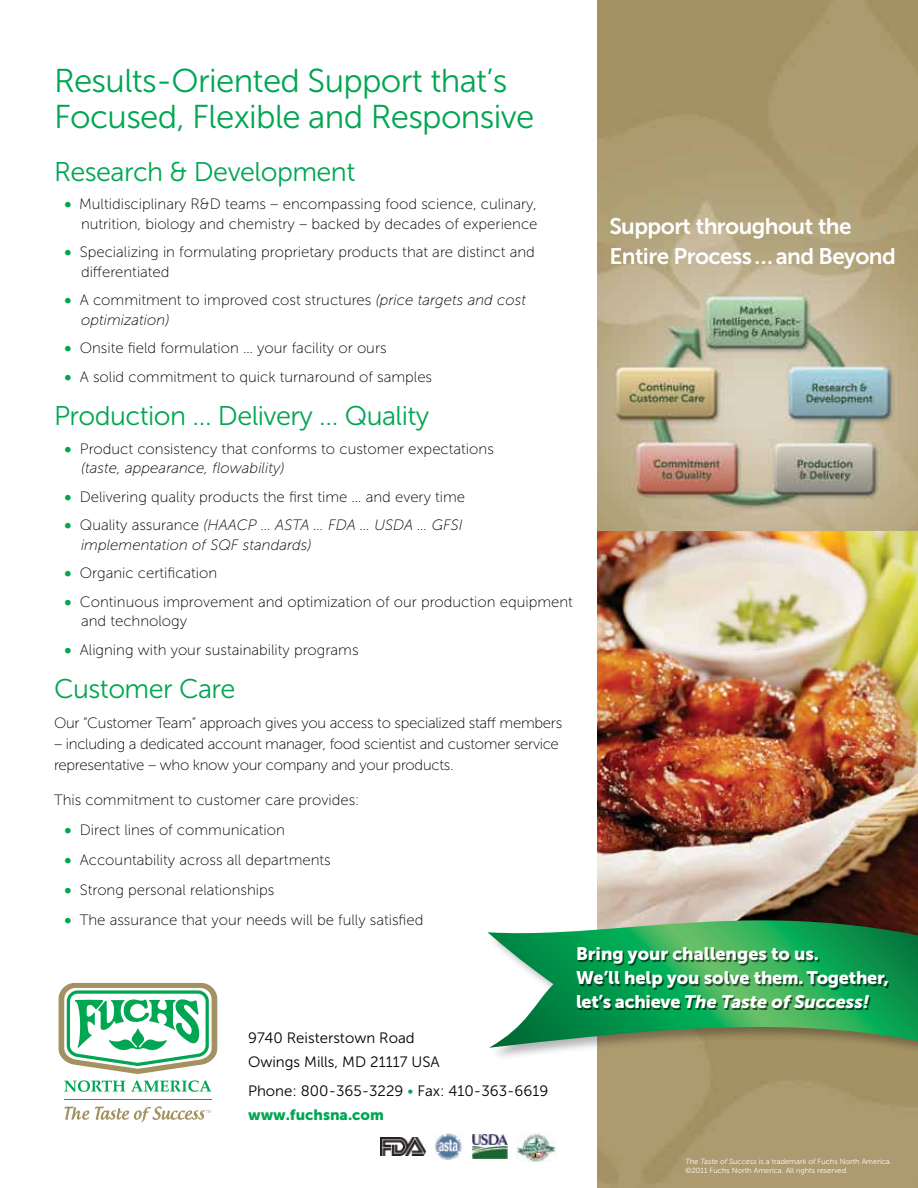
<style>
.page{position:relative;width:918px;height:1188px;background:#fff}
.page>*{position:absolute;margin:0;border:0;box-sizing:border-box;transform-origin:0 0}
.t1{font:33px/36px "Museo Sans 300";letter-spacing:-.02em;color:#00a651}
.t2{font:27px "Museo Sans 300";letter-spacing:-.02em;color:#00a651}
.t3{font:22.5px/30px "Museo Sans 700";letter-spacing:-.025em;color:#fff}
.t4{font:18px/24px "Museo Sans 900";color:#fff}
.t5{font:15px/19.5px "Museo Sans 100";color:#000}
.t6{font:15px/21px "Museo Sans 100";letter-spacing:-.02em;color:#000}
.t7{font:15px/24px "Museo Sans 300";color:#000}
.t8{font:italic 15px/19.5px "Museo Sans 100";color:#000}
.t9{font:15px "Museo Sans 900";color:#00a651}
.t10{font:7.5px/9px "Museo Sans 300";color:#fff}
.s1{font-family:"Museo Sans 900";color:#00a651}
.s2{font-style:italic}
.s3{font-family:"Museo Sans 900";font-style:normal;color:#00a651}
.s4{font-style:normal}
.s5{color:#00a651}
</style>
<div class="page">
<img style="left:597px;top:0;width:321px;height:1188px">
<svg style="left:64px;top:1080px;width:61px;height:12px"></svg>
<svg style="left:131px;top:1080px;width:80px;height:12px"></svg>
<svg style="left:59px;top:983px;width:158px;height:91px"></svg>
<svg style="left:65px;top:1106px;width:24px;height:14px"></svg>
<svg style="left:95px;top:1106px;width:116px;height:16px"></svg>
<hr style="left:64px;top:1099px;width:148px;height:1px;background:#00a651">
<img style="left:597px;top:531px;width:321px;height:387px">
<div style="left:485px;top:918px;width:433px;height:143px;background:#000;opacity:.3"></div>
<svg style="left:488px;top:920px;width:430px;height:128px;background:#53a56d"></svg>
<div style="left:577px;top:949px;width:312px;height:61px;background:#000;opacity:.6"></div>
<img style="left:473px;top:1135px;width:34px;height:24px">
<img style="left:435px;top:1133px;width:27px;height:27px">
<img style="left:381px;top:1138px;width:44px;height:18px">
<img style="left:516px;top:1133px;width:40px;height:29px">
<h1 class="t1" style="left:54px;top:62px;width:482px">Results-Oriented Support that’s<br>Focused, Flexible and Responsive</h1>
<h2 class="t2" style="left:54px;top:157px;width:303px">Research &amp; Development</h2>
<p class="t5" style="left:64px;top:195px;width:475px;text-align:right"><span class="s1">•</span> Multidisciplinary R&amp;D teams – encompassing food science, culinary, nutrition, biology and chemistry – backed by decades of experience</p>
<p class="t5" style="left:81px;top:243px;width:455px;text-indent:-16px"><span class="s1">•</span> Specializing in formulating proprietary products that are distinct and differentiated</p>
<p class="t5" style="left:81px;top:291px;width:447px;text-indent:-16px"><span class="s1">•</span> A commitment to improved cost structures <span class="s2">(price targets and cost optimization)</span></p>
<p class="t5" style="left:64px;top:339px;width:324px"><span class="s1">•</span> Onsite field formulation … your facility or ours</p>
<p class="t5" style="left:64px;top:367px;width:369px"><span class="s1">•</span> A solid commitment to quick turnaround of samples</p>
<h2 class="t2" style="left:54px;top:401px;width:377px">Production … Delivery … Quality</h2>
<p class="t5" style="left:81px;top:439px;width:414px;text-indent:-16px"><span class="s1">•</span> Product consistency that conforms to customer expectations <span class="s2">(taste, appearance, flowability)</span></p>
<p class="t5" style="left:64px;top:487px;width:402px"><span class="s1">•</span> Delivering quality products the first time … and every time</p>
<p class="t8" style="left:81px;top:516px;width:383px;text-indent:-16px"><span class="s3">•</span> <span class="s4">Quality assurance</span> (HAACP … ASTA … FDA … USDA … GFSI implementation of SQF standards)</p>
<p class="t5" style="left:64px;top:564px;width:154px"><span class="s1">•</span> Organic certification</p>
<p class="t5" style="left:81px;top:592px;width:494px;text-indent:-16px"><span class="s1">•</span> Continuous improvement and optimization of our production equipment and technology</p>
<p class="t5" style="left:64px;top:640px;width:296px"><span class="s1">•</span> Aligning with your sustainability programs</p>
<h2 class="t2" style="left:54px;top:674px;width:183px">Customer Care</h2>
<p class="t6" style="left:54px;top:713px;width:510px">Our “Customer Team” approach gives you access to specialized staff members</p>
<p class="t6" style="left:54px;top:734px;width:506px">– including a dedicated account manager, food scientist and customer service representative – who know your company and your products.</p>
<p class="t5" style="left:54px;top:790px;width:307px">This commitment to customer care provides:</p>
<p class="t5" style="left:64px;top:820px;width:222px"><span class="s1">•</span> Direct lines of communication</p>
<p class="t5" style="left:64px;top:850px;width:268px"><span class="s1">•</span> Accountability across all departments</p>
<p class="t5" style="left:64px;top:880px;width:211px"><span class="s1">•</span> Strong personal relationships</p>
<p class="t5" style="left:64px;top:910px;width:360px"><span class="s1">•</span> The assurance that your needs will be fully satisfied</p>
<h3 class="t3" style="left:609px;top:211px;width:288px">Support throughout the<br>Entire Process…and Beyond</h3>
<p class="t7" style="left:248px;top:1026px;width:193px">9740 Reisterstown Road<br>Owings Mills, MD 21117 USA</p>
<p class="t7" style="left:248px;top:1079px;width:302px">Phone: 800-365-3229 <span class="s5">•</span> Fax: 410-363-6619</p>
<p class="t9" style="left:248px;top:1106px;width:137px">www.fuchsna.com</p>
<p class="t4" style="left:576px;top:942px;width:315px">Bring your challenges to us.<br>We’ll help you solve them. Together, let’s achieve <span class="s2">The Taste of Success!</span></p>
<p class="t10" style="left:686px;top:1157px;width:208px"><span class="s2">The Taste of Success</span> is a trademark of Fuchs North America. ©2011 Fuchs North America. All rights reserved.</p>
</div>
